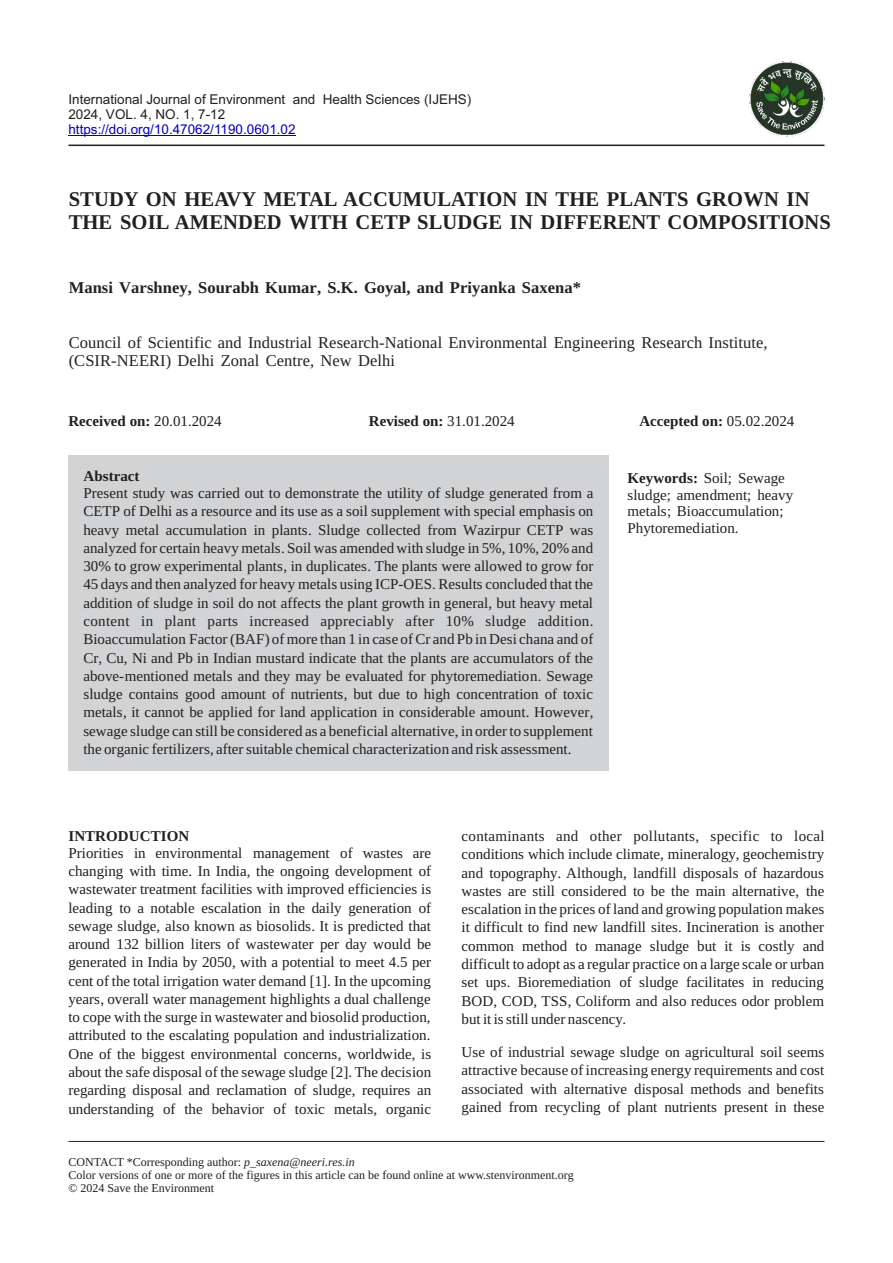
<style>
.page{position:relative;width:893px;height:1263px;background:#fff}
.page>*{position:absolute;margin:0;border:0;box-sizing:border-box;transform-origin:0 0}
.t1{font:700 21px/23.2px "Liberation Serif";letter-spacing:.005em;color:#231f20}
.t2{font:16.5px/18.3px "Tinos";letter-spacing:.005em;color:#222}
.t3{font:700 16.5px "Tinos";letter-spacing:.005em;color:#222}
.t4{font:15px/18.3px "Liberation Serif";color:#231f20;text-align:justify}
.t5{font:15px/18.3px "Tinos";color:#231f20;text-align:justify}
.t6{font:700 15px "Liberation Serif";color:#231f20}
.t7{font:13.5px/15.1px "Arial";color:#231f20}
.t8{font:13.5px "Arial";color:#0000c4}
.t9{font:12px/13.4px "Liberation Serif";color:#231f20}
.s1{font-weight:400}
.s2{font-weight:700}
.s3{font-style:italic}
</style>
<div class="page">
<hr style="left:68px;top:135px;width:228px;height:1px;background:#0000c4">
<hr style="left:68px;top:145px;width:756px;height:1px;background:#231f20">
<div style="left:68px;top:455px;width:540px;height:315px;background:#d1d3d4"></div>
<hr style="left:68px;top:1141px;width:756px;height:1px;background:#231f20">
<img style="left:750px;top:61px;width:74px;height:75px">
<p class="t7" style="left:68px;top:93px;width:404px">International Journal of Environment and Health Sciences (IJEHS)<br>2024, VOL. 4, NO. 1, 7-12</p>
<p class="t8" style="left:68px;top:124px;width:229px">https://doi.org/10.47062/1190.0601.02</p>
<h1 class="t1" style="left:69px;top:190px;width:764px">STUDY ON HEAVY METAL ACCUMULATION IN THE PLANTS GROWN IN<br>THE SOIL AMENDED WITH CETP SLUDGE IN DIFFERENT COMPOSITIONS</h1>
<p class="t3" style="left:69px;top:282px;width:514px">Mansi Varshney, Sourabh Kumar, S.K. Goyal, and Priyanka Saxena*</p>
<p class="t2" style="left:69px;top:334px;width:700px">Council of Scientific and Industrial Research-National Environmental Engineering Research Institute, (CSIR-NEERI) Delhi Zonal Centre, New Delhi</p>
<p class="t6" style="left:68px;top:416px;width:155px">Received on: <span class="s1">20.01.2024</span></p>
<p class="t6" style="left:369px;top:416px;width:147px">Revised on: <span class="s1">31.01.2024</span></p>
<p class="t6" style="left:639px;top:416px;width:156px">Accepted on: <span class="s1">05.02.2024</span></p>
<p class="t6" style="left:83px;top:471px;width:58px">Abstract</p>
<p class="t5" style="left:83px;top:485px;width:512px">Present study was carried out to demonstrate the utility of sludge generated from a CETP of Delhi as a resource and its use as a soil supplement with special emphasis on heavy metal accumulation in plants. Sludge collected from Wazirpur CETP was analyzed for certain heavy metals. Soil was amended with sludge in 5%, 10%, 20% and 30% to grow experimental plants, in duplicates. The plants were allowed to grow for 45 days and then analyzed for heavy metals using ICP-OES. Results concluded that the addition of sludge in soil do not affects the plant growth in general, but heavy metal content in plant parts increased appreciably after 10% sludge addition.<br>Bioaccumulation Factor (BAF) of more than 1 in case of Cr and Pb in Desi chana and of Cr, Cu, Ni and Pb in Indian mustard indicate that the plants are accumulators of the above-mentioned metals and they may be evaluated for phytoremediation. Sewage sludge contains good amount of nutrients, but due to high concentration of toxic metals, it cannot be applied for land application in considerable amount. However, sewage sludge can still be considered as a beneficial alternative, in order to supplement the organic fertilizers, after suitable chemical characterization and risk assessment.</p>
<p class="t4" style="left:627px;top:471px;width:167px;line-height:16.6px;text-align:left"><span class="s2">Keywords:</span> Soil; Sewage sludge; amendment; heavy metals; Bioaccumulation;<br>Phytoremediation.</p>
<p class="t6" style="left:68px;top:831px;width:122px">INTRODUCTION</p>
<p class="t4" style="left:68px;top:845px;width:364px">Priorities in environmental management of wastes are changing with time. In India, the ongoing development of wastewater treatment facilities with improved efficiencies is leading to a notable escalation in the daily generation of sewage sludge, also known as biosolids. It is predicted that around 132 billion liters of wastewater per day would be generated in India by 2050, with a potential to meet 4.5 per cent of the total irrigation water demand [1]. In the upcoming years, overall water management highlights a dual challenge to cope with the surge in wastewater and biosolid production, attributed to the escalating population and industrialization.<br>One of the biggest environmental concerns, worldwide, is about the safe disposal of the sewage sludge [2]. The decision regarding disposal and reclamation of sludge, requires an understanding of the behavior of toxic metals, organic</p>
<p class="t4" style="left:462px;top:828px;width:364px">contaminants and other pollutants, specific to local conditions which include climate, mineralogy, geochemistry and topography. Although, landfill disposals of hazardous wastes are still considered to be the main alternative, the escalation in the prices of land and growing population makes it difficult to find new landfill sites. Incineration is another common method to manage sludge but it is costly and difficult to adopt as a regular practice on a large scale or urban set ups. Bioremediation of sludge facilitates in reducing BOD, COD, TSS, Coliform and also reduces odor problem but it is still under nascency.</p>
<p class="t4" style="left:462px;top:1044px;width:364px">Use of industrial sewage sludge on agricultural soil seems attractive because of increasing energy requirements and cost associated with alternative disposal methods and benefits gained from recycling of plant nutrients present in these</p>
<p class="t9" style="left:68px;top:1156px;width:507px">CONTACT *Corresponding author: <span class="s3">p_saxena@neeri.res.in<br></span>Color versions of one or more of the figures in this article can be found online at www.stenvironment.org © 2024 Save the Environment</p>
</div>
